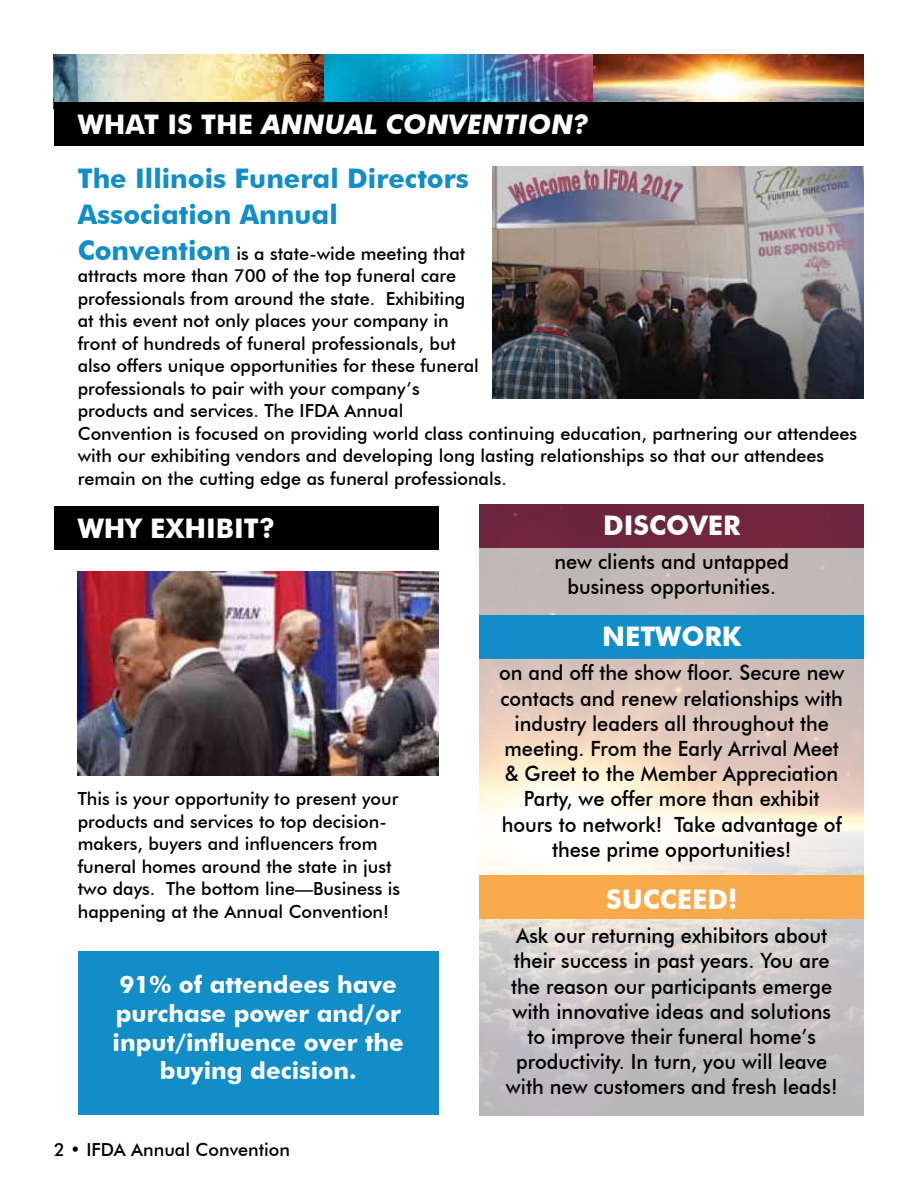
<style>
.page{position:relative;width:918px;height:1188px;background:#fff}
.page>*{position:absolute;margin:0;border:0;box-sizing:border-box;transform-origin:0 0}
.t1{font:700 27px/54px "Futura BT";color:#118dc7}
.t2{font:700 27px "Futura BT";color:#fff}
.t3{font:700 24px/28.8px "Futura BT";color:#fff;text-align:center}
.t4{font:500 21px/25.2px "Futura BT";color:#000;text-align:center;scale:.95 1}
.t5{font:500 18px/22.5px "Futura BT";color:#000}
.s1{color:#fff}
.s2{font-style:italic;color:#fff}
.s3{font-weight:700;font-size:27px;color:#118dc7}
</style>
<div class="page">
<img style="left:324px;top:54px;width:270px;height:49px">
<img style="left:53px;top:54px;width:271px;height:54px">
<img style="left:594px;top:54px;width:270px;height:49px">
<img style="left:479px;top:504px;width:385px;height:611px">
<div style="left:78px;top:951px;width:361px;height:164px;background:#118dc7"></div>
<div style="left:54px;top:507px;width:385px;height:43px;background:#000"></div>
<div style="left:54px;top:103px;width:810px;height:43px;background:#000"></div>
<img style="left:492px;top:166px;width:372px;height:233px">
<img style="left:78px;top:572px;width:361px;height:204px">
<div style="left:479px;top:616px;width:385px;height:43px;background:#118dc7"></div>
<div style="left:479px;top:876px;width:385px;height:43px;background:#faaa4a"></div>
<h1 class="t1" style="left:78px;top:97px;width:512px"><span class="s1">WHAT IS THE</span> <span class="s2">ANNUAL CONVENTION?<br></span>The Illinois Funeral Directors</h1>
<h1 class="t1" style="left:78px;top:187px;width:262px">Association Annual</h1>
<p class="t5" style="left:78px;top:242px;width:781px"><span class="s3">Convention</span> is a state-wide meeting that<br>attracts more than 700 of the top funeral care<br>professionals from around the state. Exhibiting<br>at this event not only places your company in<br>front of hundreds of funeral professionals, but<br>also offers unique opportunities for these funeral<br>professionals to pair with your company’s<br>products and services. The IFDA Annual<br>Convention is focused on providing world class continuing education, partnering our attendees with our exhibiting vendors and developing long lasting relationships so that our attendees remain on the cutting edge as funeral professionals.</p>
<h1 class="t2" style="left:78px;top:512px;width:199px">WHY EXHIBIT?</h1>
<h1 class="t2" style="left:603px;top:509px;width:139px">DISCOVER</h1>
<p class="t4" style="left:554px;top:549px;width:249px">new clients and untapped business opportunities.</p>
<h1 class="t2" style="left:602px;top:620px;width:141px">NETWORK</h1>
<p class="t4" style="left:499px;top:660px;width:365px">on and off the show floor. Secure new contacts and renew relationships with industry leaders all throughout the meeting. From the Early Arrival Meet &amp; Greet to the Member Appreciation Party, we offer more than exhibit hours to network! Take advantage of these prime opportunities!</p>
<h1 class="t2" style="left:606px;top:883px;width:133px">SUCCEED!</h1>
<p class="t4" style="left:506px;top:923px;width:351px">Ask our returning exhibitors about their success in past years. You are the reason our participants emerge with innovative ideas and solutions to improve their funeral home’s productivity. In turn, you will leave with new customers and fresh leads!</p>
<p class="t5" style="left:78px;top:788px;width:324px">This is your opportunity to present your products and services to top decision&shy;makers, buyers and influencers from funeral homes around the state in just two days. The bottom line—Business is happening at the Annual Convention!</p>
<h2 class="t3" style="left:113px;top:970px;width:293px">91% of attendees have purchase power and/or input/influence over the buying decision.</h2>
<p class="t5" style="left:54px;top:1138px;width:238px">2 • IFDA Annual Convention</p>
</div>
